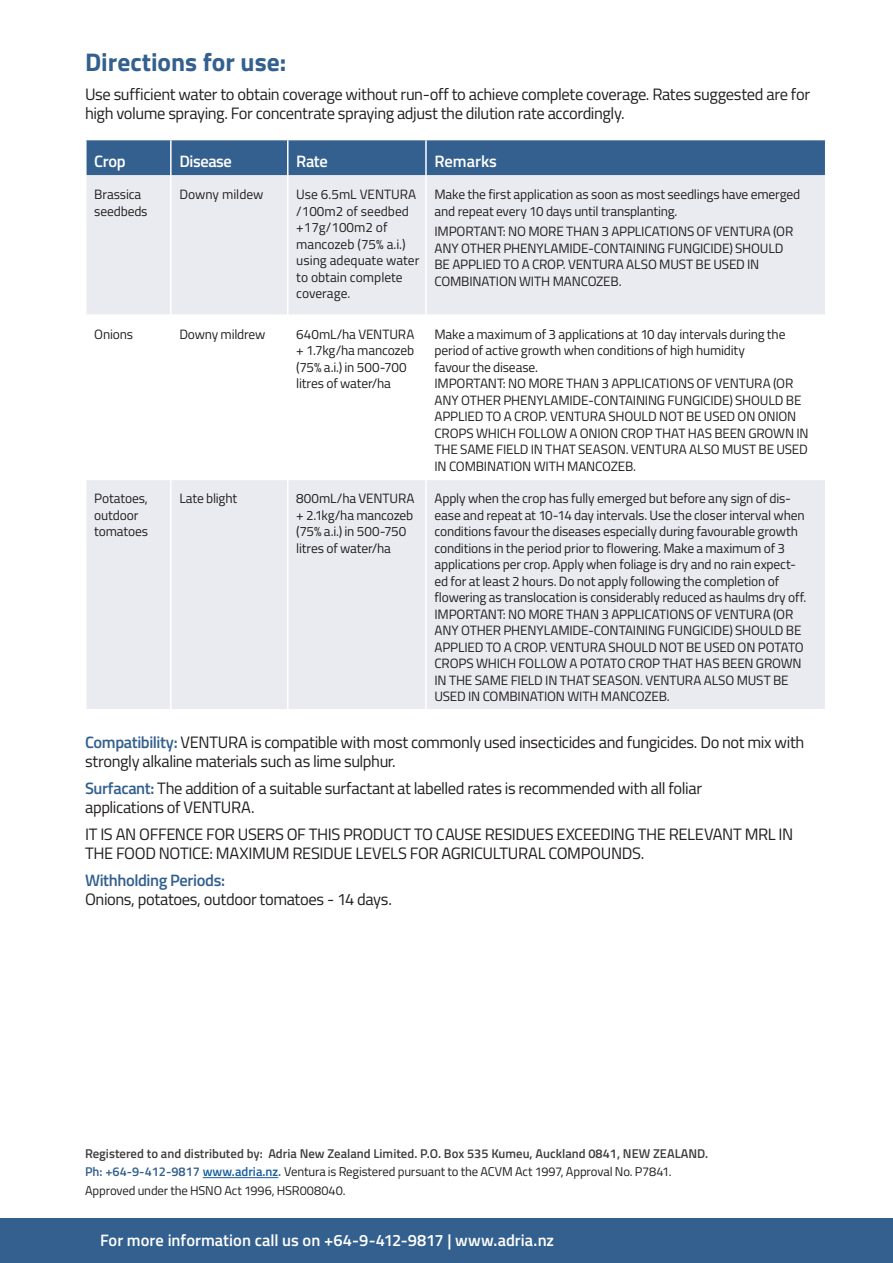
<style>
.page{position:relative;width:893px;height:1263px;background:#fff}
.page>*{position:absolute;margin:0;border:0;box-sizing:border-box;transform-origin:0 0}
.t1{font:700 25.5px "Titillium Web";color:#33608e}
.t2{font:16.5px/18.8px "Titillium Web";letter-spacing:-.025em;color:#231f20}
.t3{font:600 16.5px "Titillium Web";color:#fff}
.t4{font:600 16.5px "Titillium Web";letter-spacing:-.025em;color:#fff}
.t5{font:13.5px/16.5px "Titillium Web";letter-spacing:-.015em;color:#231f20}
.t6{font:12.75px/18.8px "Titillium Web";letter-spacing:-.01em;color:#231f20}
.t7{font:600 12.75px "Titillium Web";color:#3e3e3f}
.s1{font-weight:600;color:#33608e}
.s2{font-weight:600;color:#175d9e}
</style>
<div class="page">
<div style="left:0;top:1218px;width:893px;height:45px;background:#33608e"></div>
<hr style="left:203px;top:1177px;width:75px;height:1px;background:#175d9e">
<div style="left:87px;top:140px;width:738px;height:35px;background:#33608e"></div>
<div style="left:87px;top:175px;width:738px;height:534px;background:#eaebf1"></div>
<svg style="left:87px;top:316px;width:738px;height:163px"></svg>
<hr style="left:170px;top:140px;width:2px;height:35px;background:#fff">
<hr style="left:287px;top:140px;width:2px;height:35px;background:#fff">
<hr style="left:425px;top:140px;width:2px;height:35px;background:#fff">
<hr style="left:170px;top:175px;width:2px;height:139px;background:#fff">
<hr style="left:287px;top:175px;width:2px;height:139px;background:#fff">
<hr style="left:425px;top:175px;width:2px;height:139px;background:#fff">
<hr style="left:85px;top:314px;width:86px;height:2px;background:#fff">
<hr style="left:171px;top:314px;width:117px;height:2px;background:#fff">
<hr style="left:170px;top:316px;width:2px;height:163px;background:#fff">
<hr style="left:288px;top:314px;width:138px;height:2px;background:#fff">
<hr style="left:287px;top:316px;width:2px;height:163px;background:#fff">
<hr style="left:426px;top:314px;width:400px;height:2px;background:#fff">
<hr style="left:425px;top:316px;width:2px;height:163px;background:#fff">
<hr style="left:85px;top:479px;width:86px;height:1px;background:#fff">
<hr style="left:171px;top:479px;width:117px;height:1px;background:#fff">
<hr style="left:170px;top:480px;width:2px;height:229px;background:#fff">
<hr style="left:288px;top:479px;width:138px;height:1px;background:#fff">
<hr style="left:287px;top:480px;width:2px;height:229px;background:#fff">
<hr style="left:426px;top:479px;width:400px;height:1px;background:#fff">
<hr style="left:425px;top:480px;width:2px;height:229px;background:#fff">
<p class="t1" style="left:85px;top:43px;width:203px">Directions for use:</p>
<p class="t2" style="left:85px;top:84px;width:726px">Use sufficient water to obtain coverage without run-off to achieve complete coverage. Rates suggested are for high volume spraying. For concentrate spraying adjust the dilution rate accordingly.</p>
<p class="t3" style="left:94px;top:149px;width:33px">Crop</p>
<p class="t4" style="left:179px;top:149px;width:54px">Disease</p>
<p class="t3" style="left:296px;top:149px;width:33px">Rate</p>
<p class="t3" style="left:434px;top:149px;width:64px">Remarks</p>
<p class="t5" style="left:94px;top:185px;width:55px">Brassica seedbeds</p>
<p class="t5" style="left:179px;top:185px;width:86px">Downy mildew</p>
<p class="t5" style="left:296px;top:185px;width:125px">Use 6.5mL VENTURA /100m2 of seedbed +17g/100m2 of mancozeb (75% a.i.) using adequate water to obtain complete coverage.</p>
<p class="t5" style="left:434px;top:185px;width:367px">Make the first application as soon as most seedlings have emerged and repeat every 10 days until transplanting.</p>
<p class="t5" style="left:434px;top:223px;width:360px">IMPORTANT: NO MORE THAN 3 APPLICATIONS OF VENTURA (OR ANY OTHER PHENYLAMIDE-CONTAINING FUNGICIDE) SHOULD BE APPLIED TO A CROP. VENTURA ALSO MUST BE USED IN COMBINATION WITH MANCOZEB.</p>
<p class="t5" style="left:94px;top:325px;width:40px">Onions</p>
<p class="t5" style="left:179px;top:325px;width:88px">Downy mildrew</p>
<p class="t5" style="left:296px;top:325px;width:120px">640mL/ha VENTURA + 1.7kg/ha mancozeb (75% a.i.) in 500-700 litres of water/ha</p>
<p class="t5" style="left:434px;top:325px;width:376px">Make a maximum of 3 applications at 10 day intervals during the period of active growth when conditions of high humidity<br>favour the disease.<br>IMPORTANT: NO MORE THAN 3 APPLICATIONS OF VENTURA (OR ANY OTHER PHENYLAMIDE-CONTAINING FUNGICIDE) SHOULD BE APPLIED TO A CROP. VENTURA SHOULD NOT BE USED ON ONION CROPS WHICH FOLLOW A ONION CROP THAT HAS BEEN GROWN IN THE SAME FIELD IN THAT SEASON. VENTURA ALSO MUST BE USED IN COMBINATION WITH MANCOZEB.</p>
<p class="t5" style="left:94px;top:490px;width:55px">Potatoes, outdoor tomatoes</p>
<p class="t5" style="left:179px;top:490px;width:59px">Late blight</p>
<p class="t5" style="left:296px;top:490px;width:120px">800mL/ha VENTURA + 2.1kg/ha mancozeb (75% a.i.) in 500-750 litres of water/ha</p>
<p class="t5" style="left:434px;top:490px;width:373px">Apply when the crop has fully emerged but before any sign of dis&shy;ease and repeat at 10-14 day intervals. Use the closer interval when conditions favour the diseases especially during favourable growth conditions in the period prior to flowering. Make a maximum of 3 applications per crop. Apply when foliage is dry and no rain expect&shy;ed for at least 2 hours. Do not apply following the completion of flowering as translocation is considerably reduced as haulms dry off.<br>IMPORTANT: NO MORE THAN 3 APPLICATIONS OF VENTURA (OR ANY OTHER PHENYLAMIDE-CONTAINING FUNGICIDE) SHOULD BE APPLIED TO A CROP. VENTURA SHOULD NOT BE USED ON POTATO CROPS WHICH FOLLOW A POTATO CROP THAT HAS BEEN GROWN IN THE SAME FIELD IN THAT SEASON. VENTURA ALSO MUST BE USED IN COMBINATION WITH MANCOZEB.</p>
<p class="t2" style="left:85px;top:732px;width:721px"><span class="s1">Compatibility:</span> VENTURA is compatible with most commonly used insecticides and fungicides. Do not mix with strongly alkaline materials such as lime sulphur.</p>
<p class="t2" style="left:85px;top:778px;width:619px"><span class="s1">Surfacant:</span> The addition of a suitable surfactant at labelled rates is recommended with all foliar applications of VENTURA.</p>
<p class="t2" style="left:85px;top:824px;width:710px">IT IS AN OFFENCE FOR USERS OF THIS PRODUCT TO CAUSE RESIDUES EXCEEDING THE RELEVANT MRL IN<br>THE FOOD NOTICE: MAXIMUM RESIDUE LEVELS FOR AGRICULTURAL COMPOUNDS.</p>
<p class="t2" style="left:85px;top:870px;width:308px"><span class="s1">Withholding Periods:<br></span>Onions, potatoes, outdoor tomatoes - 14 days.</p>
<p class="t7" style="left:85px;top:1144px;width:625px">Registered to and distributed by: Adria New Zealand Limited. P.O. Box 535 Kumeu, Auckland 0841, NEW ZEALAND.</p>
<p class="t6" style="left:85px;top:1162px;width:588px"><span class="s1">Ph: +64-9-412-9817</span> <span class="s2">www.adria.nz</span><span class="s1">.</span> Ventura is Registered pursuant to the ACVM Act 1997, Approval No. P7841.<br>Approved under the HSNO Act 1996, HSR008040.</p>
<p class="t3" style="left:100px;top:1227px;width:455px">For more information call us on +64-9-412-9817 | www.adria.nz</p>
</div>
